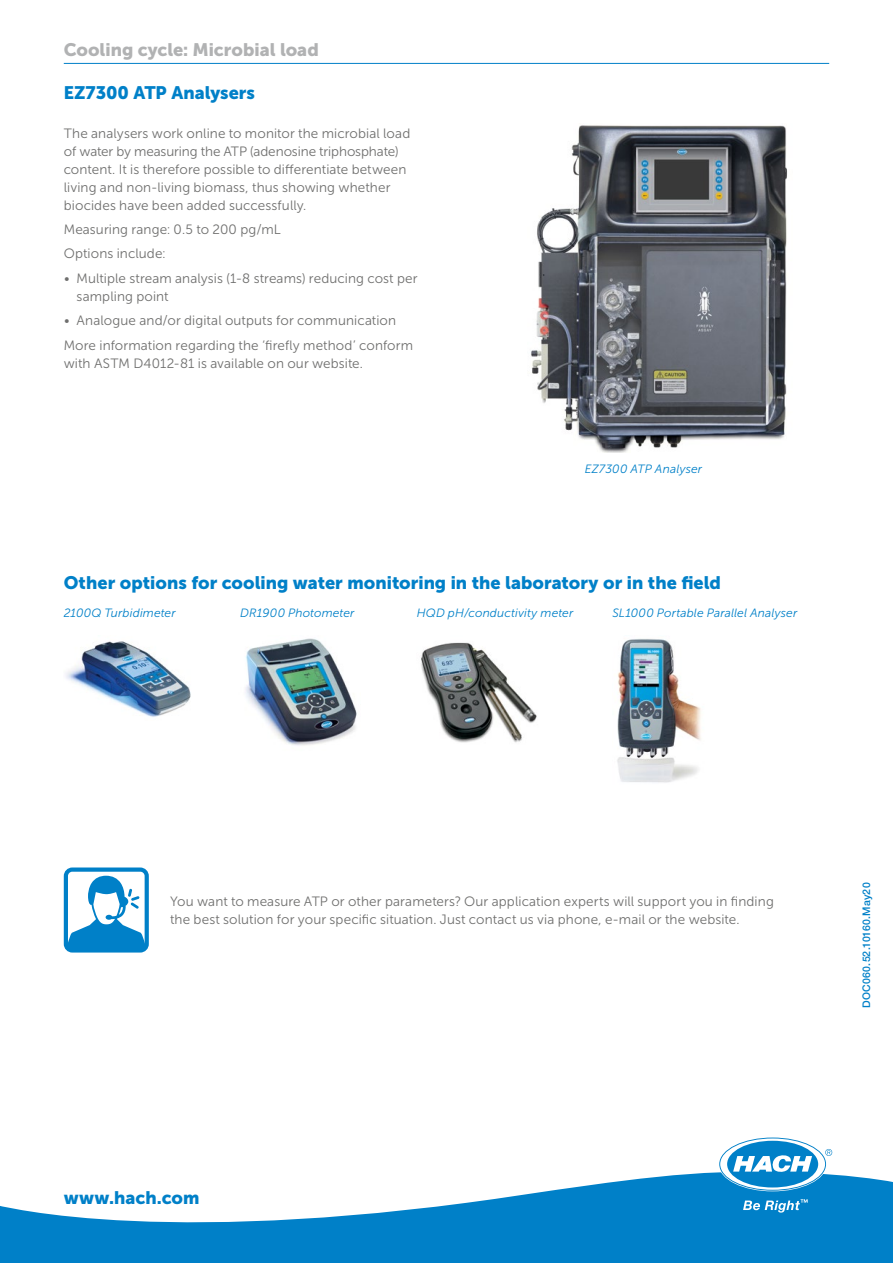
<style>
.page{position:relative;width:893px;height:1263px;background:#fff}
.page>*{position:absolute;margin:0;border:0;box-sizing:border-box;transform-origin:0 0}
.t1{font:18px "Museo Sans Cyrl 900";color:#0080c8}
.t2{font:18px "Museo Sans Cyrl 900";color:#b1b2b3}
.t3{font:13.5px/18px "Museo Sans Cyrl 300";letter-spacing:.01em;color:#6f6f6e}
.t4{font:italic 12px "Museo Sans Cyrl 300";letter-spacing:.015em;color:#0080c8}
.t5{font:500 10.5px "Helvetica Neue LTW1 G";letter-spacing:.025em;color:#0080c8}
</style>
<div class="page">
<svg style="left:0;top:1168px;width:893px;height:95px;fill:#0080c8"></svg>
<svg style="left:720px;top:1138px;width:112px;height:52px"></svg>
<svg style="left:743px;top:1199px;width:65px;height:13px"></svg>
<hr style="left:64px;top:63px;width:765px;height:1px;background:#0080c8">
<img style="left:531px;top:125px;width:257px;height:328px">
<img style="left:66px;top:641px;width:125px;height:76px">
<img style="left:245px;top:638px;width:112px;height:108px">
<img style="left:421px;top:642px;width:116px;height:101px">
<img style="left:617px;top:639px;width:84px;height:144px">
<svg style="left:64px;top:867px;width:85px;height:85px"></svg>
<h1 class="t2" style="left:64px;top:39px;width:256px">Cooling cycle: Microbial load</h1>
<h1 class="t1" style="left:64px;top:82px;width:193px">EZ7300 ATP Analysers</h1>
<p class="t3" style="left:64px;top:124px;width:348px">The analysers work online to monitor the microbial load of water by measuring the ATP (adenosine triphosphate) content. It is therefore possible to differentiate between living and non-living biomass, thus showing whether biocides have been added successfully.</p>
<p class="t3" style="left:64px;top:217px;width:219px;line-height:24.5px">Measuring range: 0.5 to 200 pg/mL<br>Options include:</p>
<p class="t3" style="left:77px;top:269px;width:343px;text-indent:-13px">• Multiple stream analysis (1-8 streams) reducing cost per sampling point</p>
<p class="t3" style="left:64px;top:308px;width:351px;line-height:24.5px">• Analogue and/or digital outputs for communication<br>More information regarding the ‘firefly method’ conform</p>
<p class="t3" style="left:64px;top:354px;width:301px">with ASTM D4012-81 is available on our website.</p>
<p class="t4" style="left:585px;top:462px;width:119px">EZ7300 ATP Analyser</p>
<h1 class="t1" style="left:64px;top:572px;width:659px">Other options for cooling water monitoring in the laboratory or in the field</h1>
<p class="t4" style="left:64px;top:606px;width:113px">2100Q Turbidimeter</p>
<p class="t4" style="left:240px;top:606px;width:116px">DR1900 Photometer</p>
<p class="t4" style="left:417px;top:606px;width:158px">HQD pH/conductivity meter</p>
<p class="t4" style="left:612px;top:606px;width:187px">SL1000 Portable Parallel Analyser</p>
<p class="t3" style="left:170px;top:892px;width:605px">You want to measure ATP or other parameters? Our application experts will support you in finding the best solution for your specific situation. Just contact us via phone, e-mail or the website.</p>
<h1 class="t1" style="left:64px;top:1188px;width:137px">www.hach.com</h1>
<p class="t5" style="left:860px;top:1008px;width:127px;rotate:-90deg">DOC060.52.10160.May20</p>
</div>
